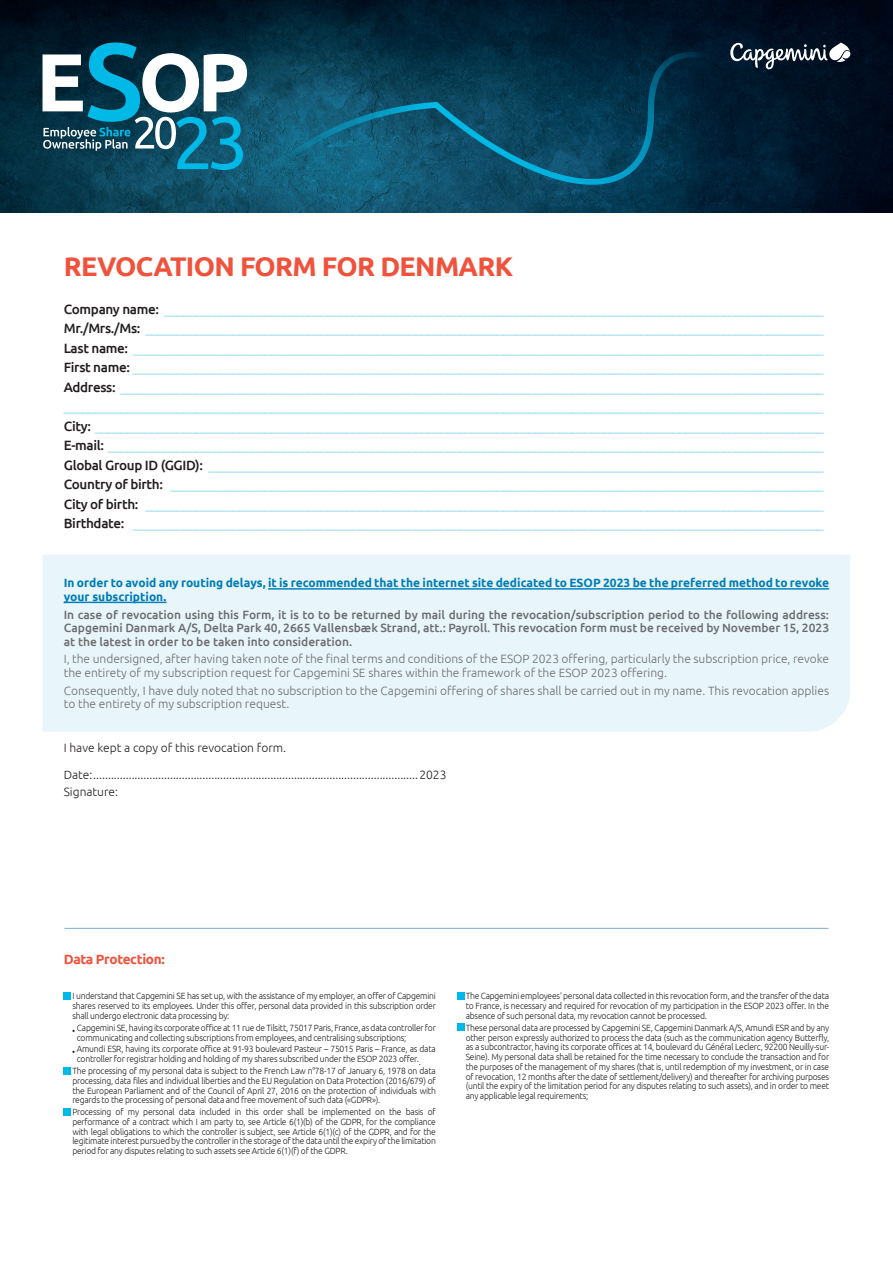
<style>
.page{position:relative;width:893px;height:1263px;background:#fff}
.page>*{position:absolute;margin:0;border:0;box-sizing:border-box;transform-origin:0 0}
.t1{font:700 27px "Ubuntu";letter-spacing:-.025em;color:#f0523c}
.t2{font:300 13.5px "Ubuntu";color:#8ed7f2}
.t3{font:700 13.5px "Ubuntu";letter-spacing:-.025em;color:#f0523c}
.t4{font:300 12px/13.5px "Ubuntu";color:#6c6d70}
.t5{font:500 12px/13.5px "Ubuntu";color:#6c6d70;text-align:justify}
.t6{font:300 12px "Ubuntu";color:#231f20}
.t7{font:700 12px/13.5px "Ubuntu";color:#007cb6}
.t8{font:300 9px/9.8px "Ubuntu";letter-spacing:-.025em;color:#231f20;text-align:justify;scale:.95 1}
.s1{font-weight:500;color:#231f20}
.s2{color:#121423}
</style>
<div class="page">
<img style="left:0;top:0;width:893px;height:213px">
<svg style="left:43px;top:43px;width:204px;height:127px"></svg>
<svg style="left:247px;top:52px;width:437px;height:144px;background:#0b4c65"></svg>
<svg style="left:730px;top:43px;width:120px;height:26px"></svg>
<div style="left:43px;top:555px;width:807px;height:176px;background:#e8f6fc"></div>
<hr style="left:268px;top:588px;width:561px;height:2px;background:#007cb6">
<hr style="left:64px;top:602px;width:102px;height:1px;background:#007cb6">
<div style="left:64px;top:992px;width:7px;height:7px;background:#00b9e7"></div>
<div style="left:64px;top:1067px;width:7px;height:7px;background:#00b9e7"></div>
<div style="left:64px;top:1108px;width:7px;height:7px;background:#00b9e7"></div>
<div style="left:457px;top:992px;width:7px;height:7px;background:#00b9e7"></div>
<div style="left:457px;top:1024px;width:7px;height:7px;background:#00b9e7"></div>
<hr style="left:65px;top:928px;width:763px;height:1px;background:#7baed5">
<p class="t1" style="left:64px;top:250px;width:451px">REVOCATION FORM FOR DENMARK</p>
<p class="t2" style="left:64px;top:301px;width:761px"><span class="s1">Company name:</span> _________________________________________________________________________________________________________</p>
<p class="t2" style="left:64px;top:320px;width:761px"><span class="s1">Mr./Mrs./Ms:</span> ____________________________________________________________________________________________________________</p>
<p class="t2" style="left:64px;top:340px;width:761px"><span class="s1">Last name:</span> ______________________________________________________________________________________________________________</p>
<p class="t2" style="left:64px;top:359px;width:761px"><span class="s1">First name:</span> ______________________________________________________________________________________________________________</p>
<p class="t2" style="left:64px;top:379px;width:761px"><span class="s1">Address:</span> ________________________________________________________________________________________________________________</p>
<p class="t2" style="left:64px;top:398px;width:761px">_________________________________________________________________________________________________________________________</p>
<p class="t2" style="left:64px;top:418px;width:761px"><span class="s1">City:</span> ____________________________________________________________________________________________________________________</p>
<p class="t2" style="left:64px;top:437px;width:761px"><span class="s1">E-mail:</span> __________________________________________________________________________________________________________________</p>
<p class="t2" style="left:64px;top:457px;width:761px"><span class="s1">Global Group ID (GGID):</span> __________________________________________________________________________________________________</p>
<p class="t2" style="left:64px;top:476px;width:761px"><span class="s1">Country of birth:</span> ________________________________________________________________________________________________________</p>
<p class="t2" style="left:64px;top:496px;width:761px"><span class="s1">City of birth:</span> ____________________________________________________________________________________________________________</p>
<p class="t2" style="left:64px;top:515px;width:761px"><span class="s1">Birthdate:</span> ______________________________________________________________________________________________________________</p>
<p class="t7" style="left:64px;top:576px;width:767px">In order to avoid any routing delays, it is recommended that the internet site dedicated to ESOP 2023 be the preferred method to revoke your subscription.</p>
<p class="t5" style="left:64px;top:607px;width:767px">In case of revocation using this Form, it is to to be returned by mail during the revocation/subscription period to the following address:<br>Capgemini Danmark A/S, Delta Park 40, 2665 Vallensbæk Strand, att.: Payroll. This revocation form must be received by November 15, 2023 at the latest in order to be taken into consideration.</p>
<p class="t4" style="left:64px;top:652px;width:767px">I, the undersigned, after having taken note of the final terms and conditions of the ESOP 2023 offering, particularly the subscription price, revoke the entirety of my subscription request for Capgemini SE shares within the framework of the ESOP 2023 offering.</p>
<p class="t4" style="left:64px;top:683px;width:767px">Consequently, I have duly noted that no subscription to the Capgemini offering of shares shall be carried out in my name. This revocation applies to the entirety of my subscription request.</p>
<p class="t6" style="left:64px;top:740px;width:224px">I have kept a copy of this revocation form.</p>
<p class="t6" style="left:64px;top:767px;width:384px">Date:..............................................................................................................2023</p>
<p class="t6" style="left:64px;top:785px;width:56px">Signature:</p>
<p class="t3" style="left:64px;top:950px;width:102px">Data Protection:</p>
<p class="t8" style="left:72px;top:991px;width:384px">I understand that Capgemini SE has set up, with the assistance of my employer, an offer of Capgemini shares reserved to its employees. Under this offer, personal data provided in this subscription order shall undergo electronic data processing by:</p>
<p class="t8" style="left:77px;top:1022px;width:379px;text-indent:-5px"><span class="s2">•</span> Capgemini SE, having its corporate office at 11 rue de Tilsitt, 75017 Paris, France, as data controller for communicating and collecting subscriptions from employees, and centralising subscriptions;</p>
<p class="t8" style="left:77px;top:1044px;width:379px;text-indent:-5px"><span class="s2">•</span> Amundi ESR, having its corporate office at 91-93 boulevard Pasteur – 75015 Paris – France, as data controller for registrar holding and holding of my shares subscribed under the ESOP 2023 offer.<span class="s2">.</span></p>
<p class="t8" style="left:72px;top:1066px;width:384px">The processing of my personal data is subject to the French Law n°78-17 of January 6, 1978 on data processing, data files and individual liberties and the EU Regulation on Data Protection (2016/679) of the European Parliament and of the Council of April 27, 2016 on the protection of individuals with regards to the processing of personal data and free movement of such data («GDPR»).</p>
<p class="t8" style="left:72px;top:1107px;width:384px">Processing of my personal data included in this order shall be implemented on the basis of performance of a contract which I am party to, see Article 6(1)(b) of the GDPR, for the compliance with legal obligations to which the controller is subject, see Article 6(1)(c) of the GDPR, and for the legitimate interest pursued by the controller in the storage of the data until the expiry of the limitation period for any disputes relating to such assets see Article 6(1)(f) of the GDPR.</p>
<p class="t8" style="left:466px;top:991px;width:384px">The Capgemini employees’ personal data collected in this revocation form, and the transfer of the data to France, is necessary and required for revocation of my participation in the ESOP 2023 offer. In the absence of such personal data, my revocation cannot be processed.</p>
<p class="t8" style="left:466px;top:1022px;width:384px">These personal data are processed by Capgemini SE, Capgemini Danmark A/S, Amundi ESR and by any other person expressly authorized to process the data (such as the communication agency Butterfly, as a subcontractor, having its corporate offices at 14, boulevard du Général Leclerc, 92200 Neuilly-sur-Seine). My personal data shall be retained for the time necessary to conclude the transaction and for the purposes of the management of my shares (that is, until redemption of my investment, or in case of revocation, 12 months after the date of settlement/delivery) and thereafter for archiving purposes (until the expiry of the limitation period for any disputes relating to such assets), and in order to meet any applicable legal requirements;</p>
</div>
